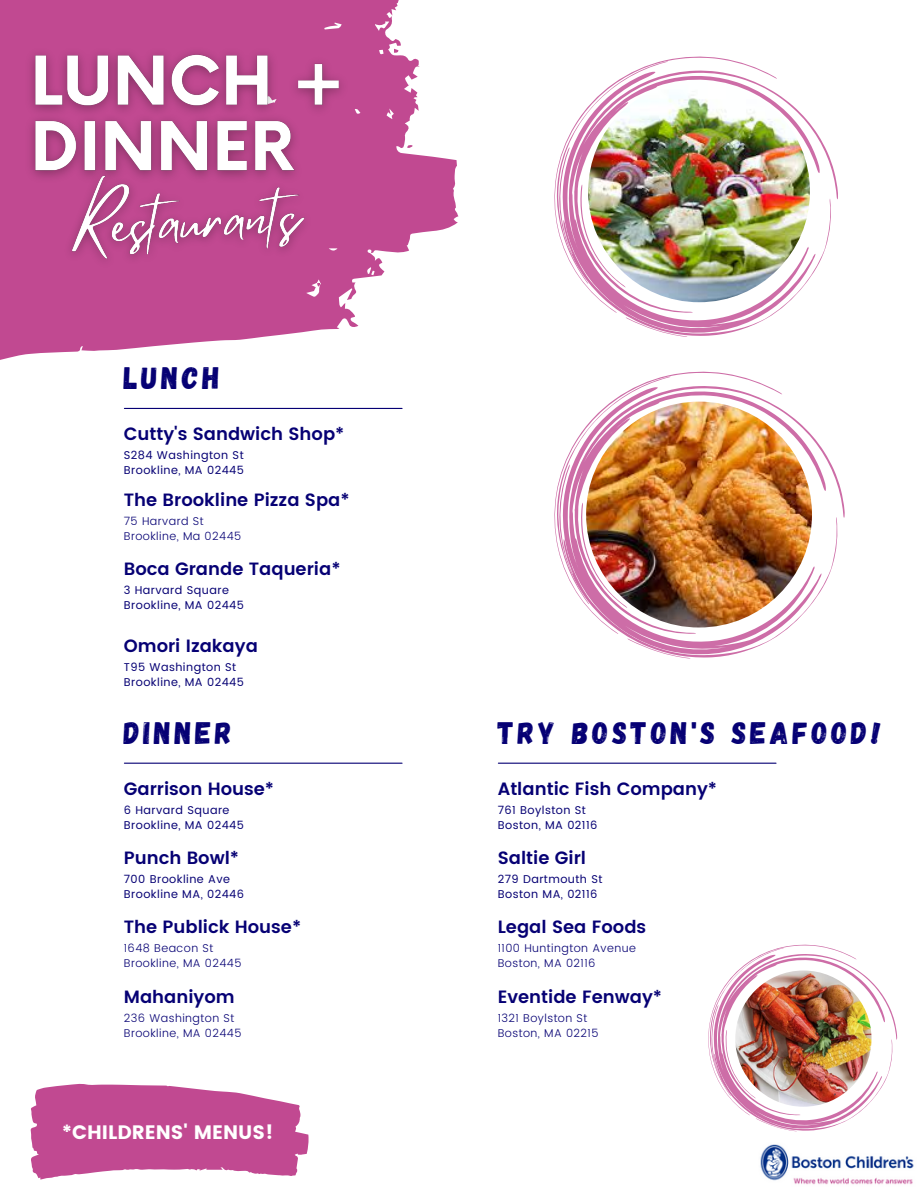
<style>
.page{position:relative;width:918px;height:1188px;background:#fff}
.page>*{position:absolute;margin:0;border:0;box-sizing:border-box;transform-origin:0 0}
.t1{font:31.05px "Gagalin";letter-spacing:.12em;color:#060074}
.t2{font:19.5px "Poppins";color:#fff}
.t3{font:600 17.85px "Poppins";color:#060074}
.t4{font:11.25px "Poppins";letter-spacing:.04em;color:#060074}
.t5{font:300 11.25px "Poppins";letter-spacing:.04em;color:#060074}
</style>
<div class="page">
<hr style="left:124px;top:763px;width:278px;height:1px;background:#060074">
<hr style="left:124px;top:408px;width:278px;height:1px;background:#060074">
<svg style="left:0;top:0;width:458px;height:360px;fill:#c14991"></svg>
<svg style="left:31px;top:1083px;width:278px;height:96px"></svg>
<svg style="left:777px;top:94px;width:61px;height:106px"></svg>
<img style="left:554px;top:56px;width:223px;height:162px">
<svg style="left:556px;top:61px;width:112px;height:86px"></svg>
<img style="left:556px;top:147px;width:276px;height:189px">
<svg style="left:782px;top:409px;width:63px;height:109px"></svg>
<img style="left:554px;top:371px;width:228px;height:173px">
<img style="left:557px;top:377px;width:114px;height:87px">
<img style="left:557px;top:464px;width:281px;height:194px">
<img style="left:760px;top:1144px;width:154px;height:41px">
<hr style="left:498px;top:763px;width:278px;height:1px;background:#060074">
<svg style="left:708px;top:944px;width:189px;height:187px"></svg>
<img style="left:735px;top:971px;width:137px;height:136px;border-radius:50%">
<img style="left:19px;top:40px;width:337px;height:150px">
<img style="left:54px;top:152px;width:268px;height:127px">
<h5 class="t1" style="left:124px;top:358px;width:98px">LUNCH</h5>
<p class="t3" style="left:124px;top:423px;width:222px">Cutty's Sandwich Shop*</p>
<h3 class="t4" style="left:124px;top:448px;width:121px">S284 Washington St</h3>
<h5 class="t4" style="left:124px;top:463px;width:122px">Brookline, MA 02445</h5>
<p class="t3" style="left:124px;top:489px;width:227px">The Brookline Pizza Spa*</p>
<h5 class="t5" style="left:124px;top:514px;width:81px">75 Harvard St</h5>
<p class="t5" style="left:124px;top:529px;width:119px">Brookline, Ma 02445</p>
<h5 class="t3" style="left:124px;top:559px;width:218px">Boca Grande Taqueria*</h5>
<p class="t4" style="left:124px;top:584px;width:107px">3 Harvard Square</p>
<p class="t4" style="left:124px;top:599px;width:122px">Brookline, MA 02445</p>
<p class="t3" style="left:124px;top:636px;width:136px">Omori Izakaya</p>
<p class="t4" style="left:124px;top:660px;width:114px">T95 Washington St</p>
<p class="t4" style="left:124px;top:675px;width:122px">Brookline, MA 02445</p>
<p class="t1" style="left:124px;top:712px;width:110px">DINNER</p>
<p class="t3" style="left:124px;top:778px;width:152px">Garrison House*</p>
<p class="t4" style="left:124px;top:803px;width:107px">6 Harvard Square</p>
<p class="t4" style="left:124px;top:818px;width:122px">Brookline, MA 02445</p>
<h5 class="t3" style="left:124px;top:847px;width:117px">Punch Bowl*</h5>
<p class="t4" style="left:124px;top:872px;width:108px">700 Brookline Ave</p>
<p class="t4" style="left:124px;top:887px;width:122px">Brookline MA, 02446</p>
<p class="t3" style="left:124px;top:917px;width:179px">The Publick House*</p>
<p class="t5" style="left:124px;top:942px;width:91px">1648 Beacon St</p>
<h5 class="t5" style="left:124px;top:957px;width:119px">Brookline, MA 02445</h5>
<h4 class="t3" style="left:124px;top:986px;width:112px">Mahaniyom</h4>
<p class="t5" style="left:124px;top:1011px;width:112px">236 Washington St</p>
<p class="t5" style="left:124px;top:1026px;width:119px">Brookline, MA 02445</p>
<h5 class="t2" style="left:62px;top:1121px;width:213px">*CHILDRENS' MENUS!</h5>
<p class="t1" style="left:498px;top:712px;width:384px">TRY BOSTON'S SEAFOOD!</p>
<p class="t3" style="left:498px;top:778px;width:221px">Atlantic Fish Company*</p>
<p class="t4" style="left:498px;top:803px;width:90px">761 Boylston St</p>
<p class="t4" style="left:498px;top:818px;width:101px">Boston, MA 02116</p>
<h3 class="t3" style="left:498px;top:847px;width:90px">Saltie Girl</h3>
<h5 class="t4" style="left:498px;top:872px;width:106px">279 Dartmouth St</h5>
<p class="t4" style="left:498px;top:887px;width:101px">Boston MA, 02116</p>
<h5 class="t3" style="left:498px;top:917px;width:150px">Legal Sea Foods</h5>
<p class="t5" style="left:498px;top:942px;width:140px">1100 Huntington Avenue</p>
<h5 class="t5" style="left:498px;top:957px;width:99px">Boston, MA 02116</h5>
<p class="t3" style="left:498px;top:986px;width:166px">Eventide Fenway*</p>
<p class="t5" style="left:498px;top:1011px;width:91px">1321 Boylston St</p>
<h5 class="t5" style="left:498px;top:1026px;width:102px">Boston, MA 02215</h5>
</div>
